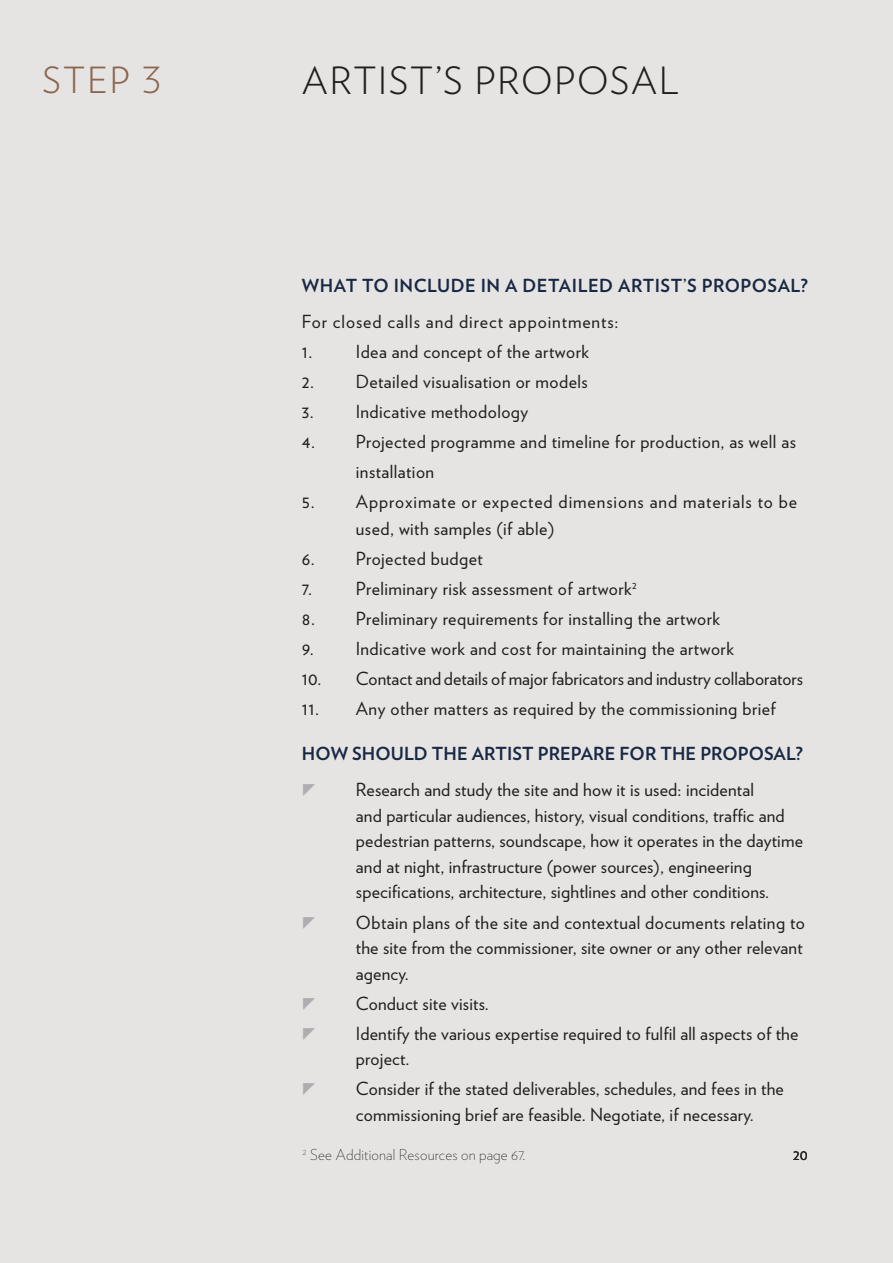
<style>
.page{position:relative;width:893px;height:1263px;background:#e6e4e3}
.page>*{position:absolute;margin:0;border:0;box-sizing:border-box;transform-origin:0 0}
.Body{font:300 37.5px "Verlag";letter-spacing:.05em;color:#231f20}
.Body-2{font:300 36px "Verlag";color:#8b674f}
.Body-3{font:18px/25.5px "Verlag";letter-spacing:.01em;color:#231f20}
.Body-4{font:18px/27px "Verlag";letter-spacing:.05em;color:#231f20}
.Body-5{font:700 18px "Verlag";letter-spacing:.03em;color:#192944}
.Body-6{font:700 18px "Verlag";letter-spacing:.005em;color:#192944}
.Body-7{font:200 15px "Verlag";letter-spacing:.01em;color:#231f20}
.t1{font:15px "Verlag";color:#231f20}
</style>
<div class="page">
<p class="Body-2" style="left:43px;top:53px;width:120px">STEP 3</p>
<p class="Body" style="left:302px;top:53px;width:378px">ARTIST’S PROPOSAL</p>
<p class="Body-5" style="left:302px;top:272px;width:507px">WHAT TO INCLUDE IN A DETAILED ARTIST’S PROPOSAL?</p>
<p class="Body-4" style="left:302px;top:307px;width:318px">For closed calls and direct appointments:</p>
<p class="Body-3" style="left:302px;top:338px;width:12px">1.</p>
<p class="Body-3" style="left:356px;top:338px;width:235px">Idea and concept of the artwork</p>
<p class="Body-3" style="left:302px;top:368px;width:287px">2. Detailed visualisation or models</p>
<p class="Body-3" style="left:302px;top:398px;width:228px">3. Indicative methodology</p>
<p class="Body-3" style="left:356px;top:426px;width:442px;line-height:30px;text-indent:-54px">4. Projected programme and timeline for production, as well as installation</p>
<p class="Body-4" style="left:356px;top:487px;width:443px;text-indent:-54px">5. Approximate or expected dimensions and materials to be used, with samples (if able)</p>
<p class="Body-3" style="left:302px;top:545px;width:182px">6. Projected budget</p>
<p class="Body-3" style="left:302px;top:575px;width:12px">7.</p>
<p class="Body-3" style="left:356px;top:575px;width:282px">Preliminary risk assessment of artwork<sup>2</sup></p>
<p class="Body-3" style="left:302px;top:605px;width:420px">8. Preliminary requirements for installing the artwork</p>
<p class="Body-3" style="left:302px;top:635px;width:434px">9. Indicative work and cost for maintaining the artwork</p>
<p class="Body-3" style="left:302px;top:665px;width:503px">10. Contact and details of major fabricators and industry collaborators</p>
<p class="Body-3" style="left:302px;top:695px;width:475px">11. Any other matters as required by the commissioning brief</p>
<p class="Body-6" style="left:302px;top:740px;width:503px">HOW SHOULD THE ARTIST PREPARE FOR THE PROPOSAL?</p>
<p class="Body-3" style="left:356px;top:776px;width:449px">Research and study the site and how it is used: incidental<br>and particular audiences, history, visual conditions, traffic and pedestrian patterns, soundscape, how it operates in the daytime and at night, infrastructure (power sources), engineering specifications, architecture, sightlines and other conditions.</p>
<p class="Body-3" style="left:356px;top:908px;width:451px">Obtain plans of the site and contextual documents relating to the site from the commissioner, site owner or any other relevant agency.</p>
<p class="Body-3" style="left:356px;top:989px;width:134px">Conduct site visits.</p>
<p class="Body-3" style="left:356px;top:1019px;width:444px">Identify the various expertise required to fulfil all aspects of the project.</p>
<p class="Body-3" style="left:356px;top:1075px;width:429px">Consider if the stated deliverables, schedules, and fees in the commissioning brief are feasible. Negotiate, if necessary.</p>
<p class="Body-7" style="left:303px;top:1144px;width:224px"><sup>2</sup> See Additional Resources on page 67.</p>
<p class="t1" style="left:793px;top:1143px;width:16px">20</p>
</div>
